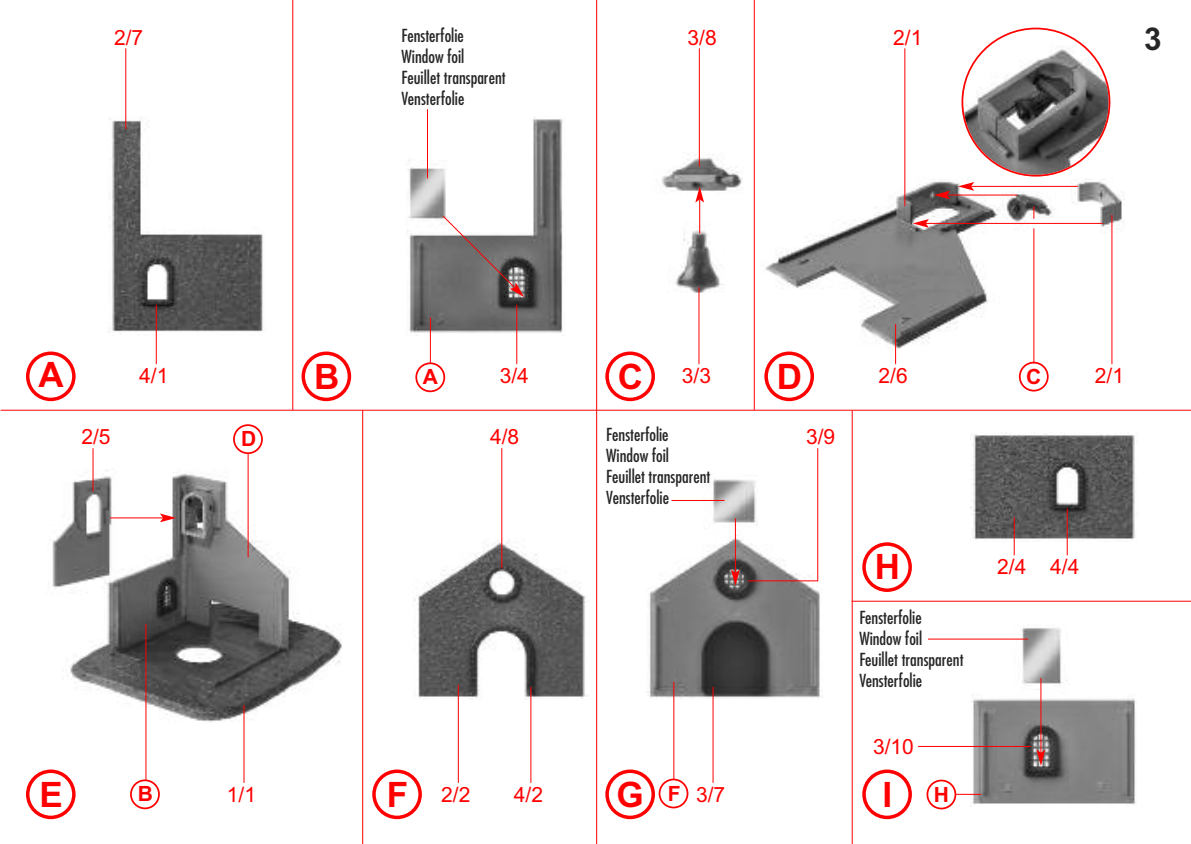
<style>
.page{position:relative;width:1191px;height:844px;background:#fff}
.page>*{position:absolute;margin:0;border:0;box-sizing:border-box;transform-origin:0 0}
.t1{font:700 35px "Arial";color:#f00}
.t2{font:700 31.5px "Arial";color:#272627}
.t3{font:21px "Arial";color:#f00}
.t4{font:700 21px "Arial";color:#f00}
.t5{font:condensed 17.5px/21px "Futura Std";color:#272627}
</style>
<div class="page">
<hr style="left:596px;top:0;width:1px;height:843px;background:#f00">
<hr style="left:362px;top:410px;width:1px;height:433px;background:#f00">
<hr style="left:851px;top:410px;width:1px;height:433px;background:#f00">
<hr style="left:292px;top:0;width:1px;height:410px;background:#f00">
<hr style="left:754px;top:0;width:1px;height:410px;background:#f00">
<hr style="left:1px;top:409px;width:1190px;height:1px;background:#f00">
<hr style="left:851px;top:600px;width:340px;height:1px;background:#f00">
<img style="left:108px;top:116px;width:155px;height:220px">
<img style="left:48px;top:468px;width:294px;height:255px">
<img style="left:414px;top:538px;width:174px;height:161px">
<img style="left:647px;top:473px;width:173px;height:226px">
<img style="left:970px;top:432px;width:165px;height:109px">
<img style="left:970px;top:628px;width:166px;height:177px">
<img style="left:407px;top:117px;width:156px;height:218px">
<img style="left:662px;top:152px;width:80px;height:144px">
<img style="left:765px;top:177px;width:359px;height:174px">
<svg style="left:961px;top:28px;width:149px;height:148px"></svg>
<svg style="left:26px;top:351px;width:50px;height:50px"></svg>
<svg style="left:301px;top:351px;width:50px;height:50px"></svg>
<svg style="left:605px;top:351px;width:50px;height:50px"></svg>
<svg style="left:764px;top:351px;width:50px;height:50px"></svg>
<svg style="left:26px;top:769px;width:50px;height:50px"></svg>
<svg style="left:372px;top:769px;width:50px;height:50px"></svg>
<svg style="left:862px;top:542px;width:50px;height:49px"></svg>
<svg style="left:862px;top:769px;width:50px;height:50px"></svg>
<svg style="left:415px;top:362px;width:30px;height:30px"></svg>
<svg style="left:130px;top:779px;width:30px;height:30px"></svg>
<svg style="left:1019px;top:361px;width:29px;height:30px"></svg>
<svg style="left:233px;top:424px;width:30px;height:30px"></svg>
<svg style="left:605px;top:769px;width:83px;height:50px"></svg>
<svg style="left:442px;top:215px;width:82px;height:82px"></svg>
<hr style="left:699px;top:199px;width:1px;height:34px;background:#f00">
<svg style="left:695px;top:186px;width:9px;height:16px"></svg>
<hr style="left:1040px;top:677px;width:1px;height:75px;background:#f00">
<svg style="left:1036px;top:749px;width:9px;height:16px"></svg>
<hr style="left:947px;top:194px;width:70px;height:1px;background:#f00">
<svg style="left:934px;top:191px;width:16px;height:8px"></svg>
<hr style="left:110px;top:517px;width:53px;height:1px;background:#f00">
<svg style="left:160px;top:513px;width:16px;height:9px"></svg>
<hr style="left:735px;top:518px;width:1px;height:54px;background:#f00">
<svg style="left:731px;top:569px;width:9px;height:16px"></svg>
<hr style="left:971px;top:186px;width:106px;height:1px;background:#f00">
<svg style="left:958px;top:182px;width:16px;height:9px"></svg>
<hr style="left:926px;top:223px;width:177px;height:1px;background:#f00">
<svg style="left:912px;top:219px;width:17px;height:9px"></svg>
<hr style="left:125px;top:48px;width:1px;height:81px;background:#f00">
<hr style="left:93px;top:448px;width:1px;height:43px;background:#f00">
<hr style="left:501px;top:448px;width:1px;height:120px;background:#f00">
<hr style="left:817px;top:448px;width:1px;height:133px;background:#f00">
<hr style="left:248px;top:453px;width:1px;height:104px;background:#f00">
<hr style="left:145px;top:624px;width:1px;height:156px;background:#f00">
<hr style="left:673px;top:681px;width:1px;height:98px;background:#f00">
<hr style="left:904px;top:48px;width:1px;height:158px;background:#f00">
<hr style="left:427px;top:109px;width:1px;height:69px;background:#f00">
<hr style="left:671px;top:500px;width:53px;height:1px;background:#f00">
<svg style="left:926px;top:779px;width:55px;height:30px"></svg>
<hr style="left:928px;top:638px;width:100px;height:1px;background:#f00">
<hr style="left:918px;top:745px;width:113px;height:1px;background:#f00">
<hr style="left:430px;top:317px;width:1px;height:46px;background:#f00">
<hr style="left:1033px;top:228px;width:1px;height:135px;background:#f00">
<svg style="left:1033px;top:206px;width:1px;height:13px"></svg>
<hr style="left:156px;top:304px;width:1px;height:60px;background:#f00">
<hr style="left:243px;top:704px;width:1px;height:78px;background:#f00">
<hr style="left:458px;top:684px;width:1px;height:98px;background:#f00">
<hr style="left:530px;top:686px;width:1px;height:96px;background:#f00">
<hr style="left:712px;top:686px;width:1px;height:96px;background:#f00">
<hr style="left:1013px;top:517px;width:1px;height:38px;background:#f00">
<hr style="left:1066px;top:508px;width:1px;height:47px;background:#f00">
<hr style="left:747px;top:580px;width:71px;height:1px;background:#f00">
<hr style="left:699px;top:48px;width:1px;height:119px;background:#f00">
<hr style="left:698px;top:287px;width:1px;height:77px;background:#f00">
<hr style="left:895px;top:324px;width:1px;height:40px;background:#f00">
<hr style="left:1111px;top:215px;width:1px;height:149px;background:#f00">
<hr style="left:516px;top:304px;width:1px;height:60px;background:#f00">
<p class="t3" style="left:114px;top:25px;width:31px">2/7</p>
<p class="t5" style="left:401px;top:26px;width:106px">Fensterfolie<br>Window foil<br>Feuillet transparent<br>Vensterfolie</p>
<p class="t3" style="left:687px;top:25px;width:31px">3/8</p>
<p class="t3" style="left:893px;top:25px;width:31px">2/1</p>
<h2 class="t2" style="left:1144px;top:20px;width:19px">3</h2>
<h1 class="t1" style="left:38px;top:355px;width:27px">A</h1>
<h1 class="t1" style="left:314px;top:356px;width:27px">B</h1>
<h1 class="t1" style="left:618px;top:356px;width:27px">C</h1>
<h1 class="t1" style="left:777px;top:356px;width:27px">D</h1>
<p class="t3" style="left:139px;top:363px;width:31px">4/1</p>
<p class="t3" style="left:500px;top:363px;width:31px">3/4</p>
<p class="t3" style="left:682px;top:363px;width:31px">3/3</p>
<p class="t3" style="left:878px;top:363px;width:31px">2/6</p>
<p class="t3" style="left:1094px;top:363px;width:31px">2/1</p>
<p class="t4" style="left:1026px;top:364px;width:17px">C</p>
<p class="t4" style="left:423px;top:364px;width:17px">A</p>
<p class="t5" style="left:606px;top:425px;width:106px">Fensterfolie<br>Window foil<br>Feuillet transparent<br>Vensterfolie</p>
<p class="t3" style="left:81px;top:424px;width:31px">2/5</p>
<p class="t3" style="left:490px;top:424px;width:31px">4/8</p>
<p class="t3" style="left:806px;top:424px;width:31px">3/9</p>
<p class="t4" style="left:241px;top:426px;width:17px">D</p>
<h1 class="t1" style="left:874px;top:546px;width:27px">H</h1>
<p class="t5" style="left:859px;top:607px;width:106px">Fensterfolie<br>Window foil<br>Feuillet transparent<br>Vensterfolie</p>
<p class="t3" style="left:873px;top:734px;width:42px">3/10</p>
<h1 class="t1" style="left:39px;top:773px;width:25px">E</h1>
<h1 class="t1" style="left:387px;top:773px;width:23px">F</h1>
<h1 class="t1" style="left:616px;top:773px;width:29px">G</h1>
<h1 class="t1" style="left:882px;top:773px;width:11px">I</h1>
<p class="t4" style="left:667px;top:780px;width:14px">F</p>
<p class="t4" style="left:934px;top:781px;width:17px">H</p>
<p class="t3" style="left:227px;top:781px;width:31px">1/1</p>
<p class="t3" style="left:441px;top:781px;width:31px">2/2</p>
<p class="t3" style="left:514px;top:781px;width:31px">4/2</p>
<p class="t3" style="left:696px;top:781px;width:31px">3/7</p>
<p class="t4" style="left:138px;top:781px;width:17px">B</p>
<p class="t3" style="left:997px;top:554px;width:84px">2/4 4/4</p>
</div>
